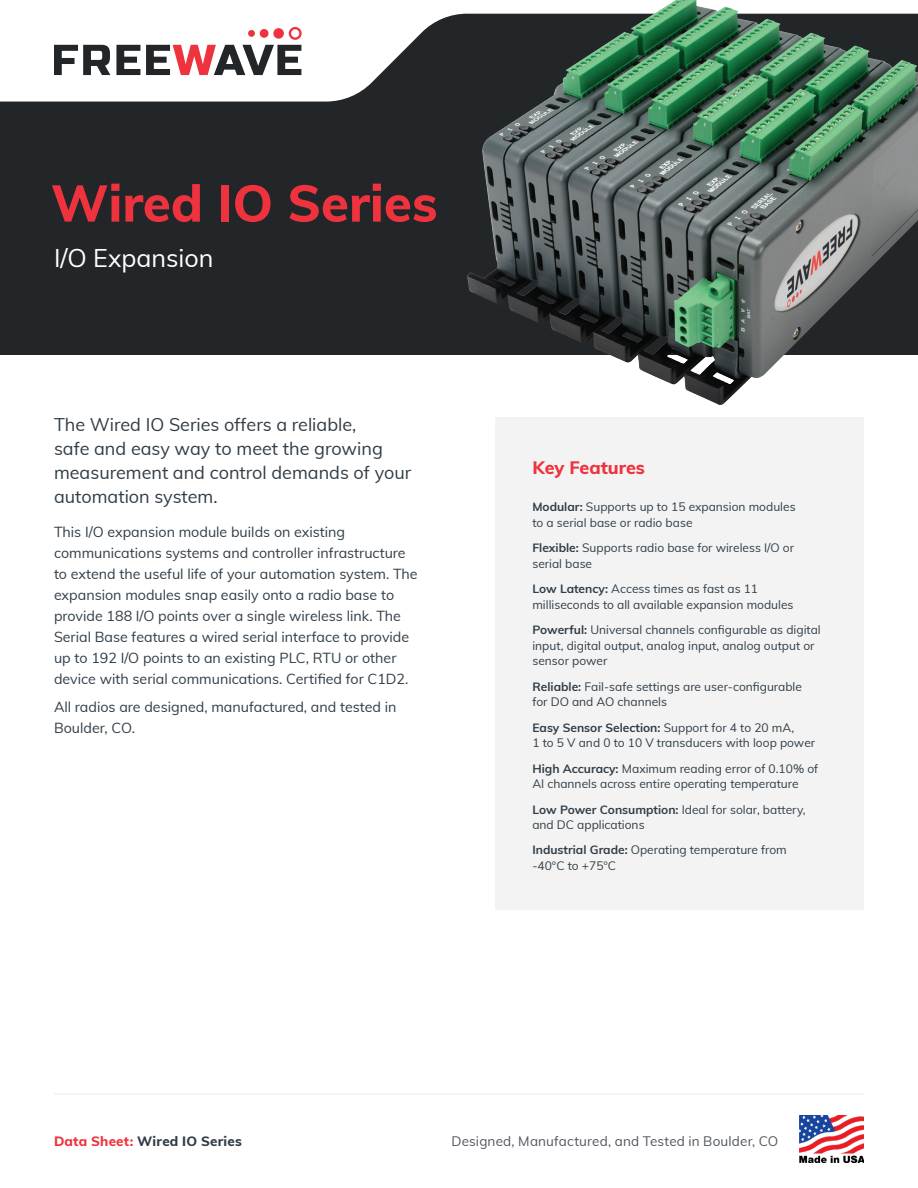
<style>
.page{position:relative;width:918px;height:1188px;background:#fff}
.page>*{position:absolute;margin:0;border:0;box-sizing:border-box;transform-origin:0 0}
.t1{font:800 51px "Muli";color:#ee333f}
.t2{font:25.05px "Muli";color:#fff}
.t3{font:18px/24px "Muli";color:#303d47}
.t4{font:800 18px "Muli";color:#ee333f}
.t5{font:14.25px/21px "Muli";color:#303d47}
.t6{font:13.5px "Muli";letter-spacing:.01em;color:#50565f}
.t7{font:800 13.5px "Muli";letter-spacing:.015em;color:#303d47}
.t8{font:12px/15.8px "Muli";color:#303d47}
.s1{font-weight:700}
.s2{color:#ee333f}
</style>
<div class="page">
<hr style="left:54px;top:1094px;width:810px;height:1px;background:#ebebeb">
<img style="left:800px;top:1116px;width:64px;height:47px">
<div style="left:0;top:0;width:918px;height:354px;background:#222628"></div>
<svg style="left:0;top:0;width:467px;height:102px;fill:#fff"></svg>
<svg style="left:54px;top:45px;width:56px;height:30px"></svg>
<svg style="left:116px;top:45px;width:24px;height:30px"></svg>
<svg style="left:146px;top:27px;width:156px;height:48px"></svg>
<div style="left:496px;top:417px;width:368px;height:492px;background:#f3f3f3"></div>
<img style="left:467px;top:0;width:451px;height:405px">
<p class="t1" style="left:51px;top:166px;width:388px">Wired IO Series</p>
<p class="t2" style="left:54px;top:240px;width:161px">I/O Expansion</p>
<p class="t3" style="left:54px;top:411px;width:359px">The Wired IO Series offers a reliable,<br>safe and easy way to meet the growing measurement and control demands of your automation system.</p>
<p class="t5" style="left:54px;top:521px;width:365px">This I/O expansion module builds on existing communications systems and controller infrastructure to extend the useful life of your automation system. The expansion modules snap easily onto a radio base to provide 188 I/O points over a single wireless link. The Serial Base features a wired serial interface to provide up to 192 I/O points to an existing PLC, RTU or other device with serial communications. Certified for C1D2.</p>
<p class="t5" style="left:54px;top:696px;width:344px">All radios are designed, manufactured, and tested in<br>Boulder, CO.</p>
<p class="t4" style="left:532px;top:454px;width:114px">Key Features</p>
<p class="t8" style="left:532px;top:498px;width:265px"><span class="s1">Modular:</span> Supports up to 15 expansion modules to a serial base or radio base</p>
<p class="t8" style="left:532px;top:539px;width:263px"><span class="s1">Flexible:</span> Supports radio base for wireless I/O or serial base</p>
<p class="t8" style="left:532px;top:580px;width:263px"><span class="s1">Low Latency:</span> Access times as fast as 11 milliseconds to all available expansion modules</p>
<p class="t8" style="left:532px;top:621px;width:290px"><span class="s1">Powerful:</span> Universal channels configurable as digital input, digital output, analog input, analog output or sensor power</p>
<p class="t8" style="left:532px;top:678px;width:271px"><span class="s1">Reliable:</span> Fail-safe settings are user-configurable for DO and AO channels</p>
<p class="t8" style="left:532px;top:719px;width:284px"><span class="s1">Easy Sensor Selection:</span> Support for 4 to 20 mA,<br>1 to 5 V and 0 to 10 V transducers with loop power</p>
<p class="t8" style="left:532px;top:760px;width:287px"><span class="s1">High Accuracy:</span> Maximum reading error of 0.10% of<br>AI channels across entire operating temperature</p>
<p class="t8" style="left:532px;top:801px;width:275px"><span class="s1">Low Power Consumption:</span> Ideal for solar, battery, and DC applications</p>
<p class="t8" style="left:532px;top:842px;width:256px"><span class="s1">Industrial Grade:</span> Operating temperature from -40°C to +75°C</p>
<p class="t7" style="left:54px;top:1131px;width:189px"><span class="s2">Data Sheet:</span> Wired IO Series</p>
<p class="t6" style="left:451px;top:1131px;width:328px">Designed, Manufactured, and Tested in Boulder, CO</p>
</div>
